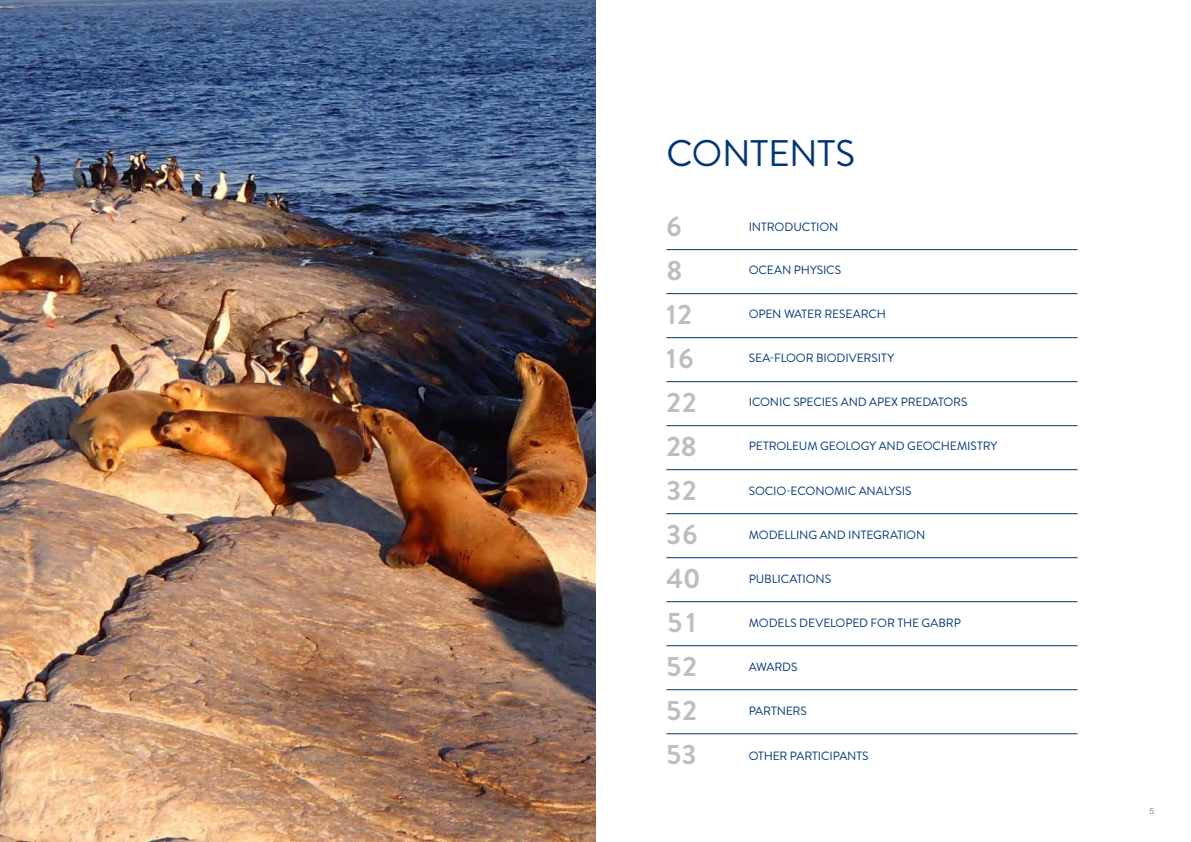
<style>
.page{position:relative;width:1191px;height:842px;background:#fff}
.page>*{position:absolute;margin:0;border:0;box-sizing:border-box;transform-origin:0 0}
.t1{font:37px "Brandon Grotesque";letter-spacing:-.005em;color:#003677}
.t2{font:700 28px/44px "Brandon Grotesque";letter-spacing:.05em;color:#bcbec0}
.t3{font:12px "Brandon Grotesque";letter-spacing:-.005em;color:#003677}
.t4{font:300 8.5px "Helvetica Neue";color:#636466}
</style>
<div class="page">
<img style="left:0;top:0;width:595px;height:842px">
<hr style="left:666px;top:249px;width:411px;height:1px;background:#003677">
<hr style="left:666px;top:293px;width:411px;height:1px;background:#003677">
<hr style="left:666px;top:337px;width:411px;height:1px;background:#003677">
<hr style="left:666px;top:381px;width:411px;height:1px;background:#003677">
<hr style="left:666px;top:425px;width:411px;height:1px;background:#003677">
<hr style="left:666px;top:469px;width:411px;height:1px;background:#003677">
<hr style="left:666px;top:513px;width:411px;height:1px;background:#003677">
<hr style="left:666px;top:557px;width:411px;height:1px;background:#003677">
<hr style="left:666px;top:601px;width:411px;height:1px;background:#003677">
<hr style="left:666px;top:645px;width:411px;height:1px;background:#003677">
<hr style="left:666px;top:689px;width:411px;height:1px;background:#003677">
<hr style="left:666px;top:733px;width:411px;height:1px;background:#003677">
<h1 class="t1" style="left:666px;top:128px;width:190px">CONTENTS</h1>
<h2 class="t2" style="left:666px;top:205px;width:36px">6<br>8<br>12<br>16<br>22<br>28<br>32<br>36<br>40<br>51<br>52<br>52<br>53</h2>
<p class="t3" style="left:748px;top:219px;width:91px">INTRODUCTION</p>
<p class="t3" style="left:748px;top:262px;width:94px">OCEAN PHYSICS</p>
<p class="t3" style="left:748px;top:305px;width:139px">OPEN WATER RESEARCH</p>
<p class="t3" style="left:748px;top:350px;width:147px">SEA-FLOOR BIODIVERSITY</p>
<p class="t3" style="left:748px;top:394px;width:220px">ICONIC SPECIES AND APEX PREDATORS</p>
<p class="t3" style="left:748px;top:438px;width:250px">PETROLEUM GEOLOGY AND GEOCHEMISTRY</p>
<p class="t3" style="left:748px;top:482px;width:164px">SOCIO-ECONOMIC ANALYSIS</p>
<p class="t3" style="left:748px;top:526px;width:178px">MODELLING AND INTEGRATION</p>
<p class="t3" style="left:748px;top:570px;width:84px">PUBLICATIONS</p>
<p class="t3" style="left:748px;top:615px;width:214px">MODELS DEVELOPED FOR THE GABRP</p>
<p class="t3" style="left:748px;top:659px;width:50px">AWARDS</p>
<p class="t3" style="left:748px;top:703px;width:60px">PARTNERS</p>
<p class="t3" style="left:748px;top:747px;width:121px">OTHER PARTICIPANTS</p>
<p class="t4" style="left:1149px;top:804px;width:6px">5</p>
</div>
